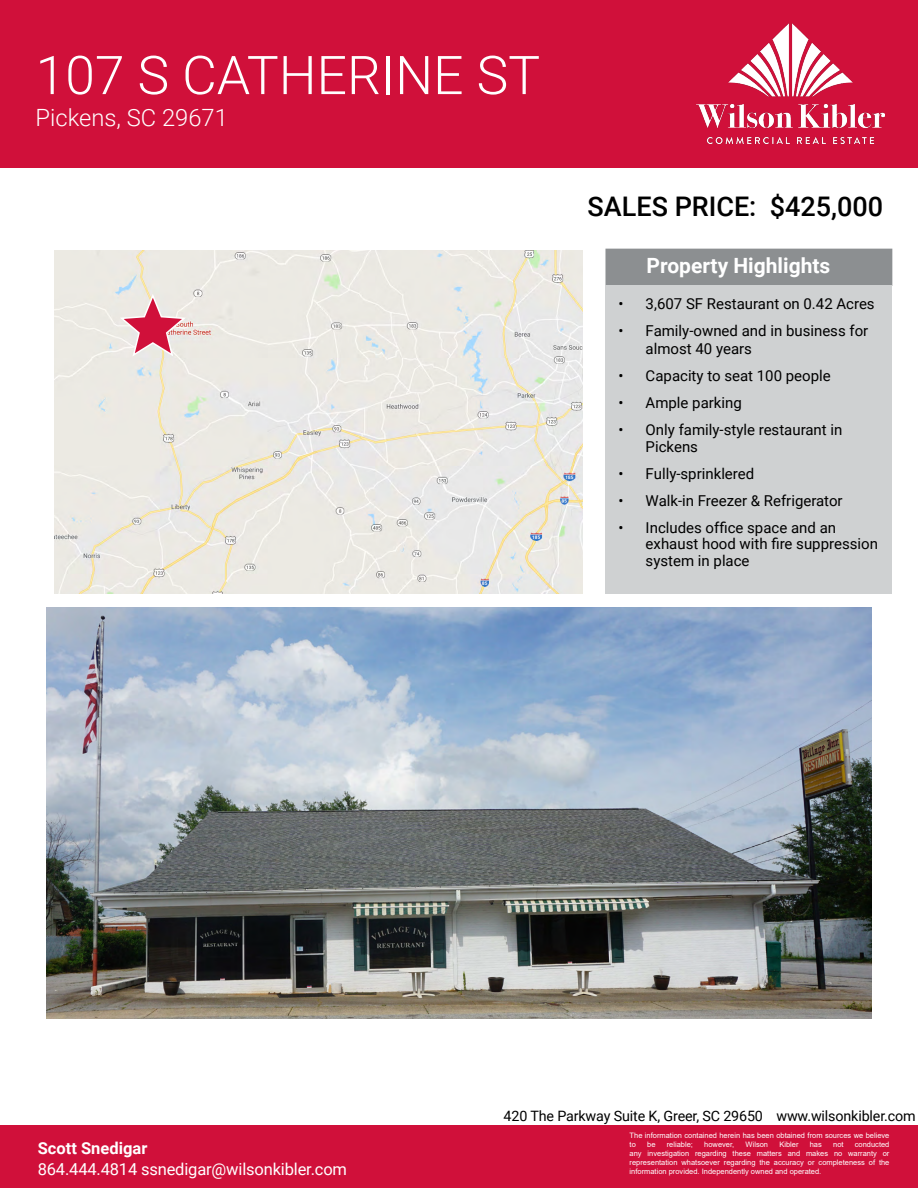
<style>
.page{position:relative;width:918px;height:1188px;background:#fff}
.page>*{position:absolute;margin:0;border:0;box-sizing:border-box;transform-origin:0 0}
.t1{font:300 53.4px "Roboto";color:#fff}
.t2{font:500 27px "Roboto";color:#000}
.t3{font:300 23.7px "Roboto";color:#fff}
.t4{font:700 21px "Roboto";color:#fff}
.t5{font:700 18px "Arial";letter-spacing:-.01em;color:#fff}
.t6{font:16.5px "Roboto";letter-spacing:-.01em;color:#fff}
.t7{font:700 16.5px "Roboto";color:#fff}
.t8{font:15px/16.5px "Roboto";color:#000}
.t9{font:15px "Arial";letter-spacing:-.01em;color:#fff}
.t10{font:14.25px "Roboto";letter-spacing:-.01em;color:#000}
.t11{font:7.5px/9px "Arial";color:#fff}
</style>
<div class="page">
<div style="left:0;top:0;width:918px;height:167px;background:#d0103a"></div>
<div style="left:0;top:1125px;width:918px;height:63px;background:#d0103a"></div>
<img style="left:697px;top:24px;width:187px;height:120px">
<img style="left:54px;top:251px;width:528px;height:343px">
<div style="left:605px;top:249px;width:287px;height:37px;background:#8c8f91;border:2px solid #8c8f91"></div>
<div style="left:605px;top:286px;width:287px;height:308px;background:#cfd1d2"></div>
<img style="left:47px;top:608px;width:824px;height:411px">
<svg style="left:118px;top:294px;width:70px;height:64px;background:#e5adb5"></svg>
<h1 class="t1" style="left:36px;top:38px;width:506px">107 S CATHERINE ST</h1>
<h3 class="t3" style="left:36px;top:101px;width:194px">Pickens, SC 29671</h3>
<h2 class="t2" style="left:588px;top:188px;width:297px">SALES PRICE: $425,000</h2>
<h3 class="t4" style="left:647px;top:251px;width:185px">Property Highlights</h3>
<h3 class="t8" style="left:619px;top:295px;width:258px">• 3,607 SF Restaurant on 0.42 Acres</h3>
<h3 class="t8" style="left:646px;top:321px;width:224px;line-height:18px;text-indent:-27px">• Family-owned and in business for almost 40 years</h3>
<h3 class="t8" style="left:619px;top:367px;width:214px">• Capacity to seat 100 people</h3>
<h3 class="t8" style="left:619px;top:394px;width:125px">• Ample parking</h3>
<h3 class="t8" style="left:646px;top:421px;width:198px;text-indent:-27px">• Only family-style restaurant in<br>Pickens</h3>
<h3 class="t8" style="left:619px;top:465px;width:137px">• Fully-sprinklered</h3>
<h3 class="t8" style="left:619px;top:492px;width:226px">• Walk-in Freezer &amp; Refrigerator</h3>
<h3 class="t8" style="left:646px;top:519px;width:234px;text-indent:-27px">• Includes office space and an exhaust hood with fire suppression system in place</h3>
<h3 class="t7" style="left:38px;top:1136px;width:111px">Scott Snedigar</h3>
<h3 class="t6" style="left:38px;top:1157px;width:311px">864.444.4814 ssnedigar@wilsonkibler.com</h3>
<h3 class="t5" style="left:11px;top:1136px;width:119px">Sherri Burriss</h3>
<h3 class="t9" style="left:11px;top:1160px;width:273px">803.255.8641 sburriss@wilsonkibler.com</h3>
<h3 class="t10" style="left:504px;top:1106px;width:414px">420 The Parkway Suite K, Greer, SC 29650 www.wilsonkibler.com</h3>
<p class="t11" style="left:630px;top:1131px;width:261px">The information contained herein has been obtained from sources we believe to</p>
<p class="t11" style="left:630px;top:1140px;width:261px;text-align:justify;text-indent:225px">conducted any investigation regarding these matters and makes no warranty or representation whatsoever regarding the accuracy or completeness of the information provided. Independently owned and operated.</p>
<p class="t11" style="left:647px;top:1140px;width:10px">be</p>
<p class="t11" style="left:667px;top:1140px;width:28px">reliable;</p>
<p class="t11" style="left:704px;top:1140px;width:32px">however,</p>
<p class="t11" style="left:746px;top:1140px;width:24px">Wilson</p>
<p class="t11" style="left:779px;top:1140px;width:21px">Kibler</p>
<p class="t11" style="left:810px;top:1140px;width:14px">has</p>
<p class="t11" style="left:833px;top:1140px;width:12px">not</p>
</div>
